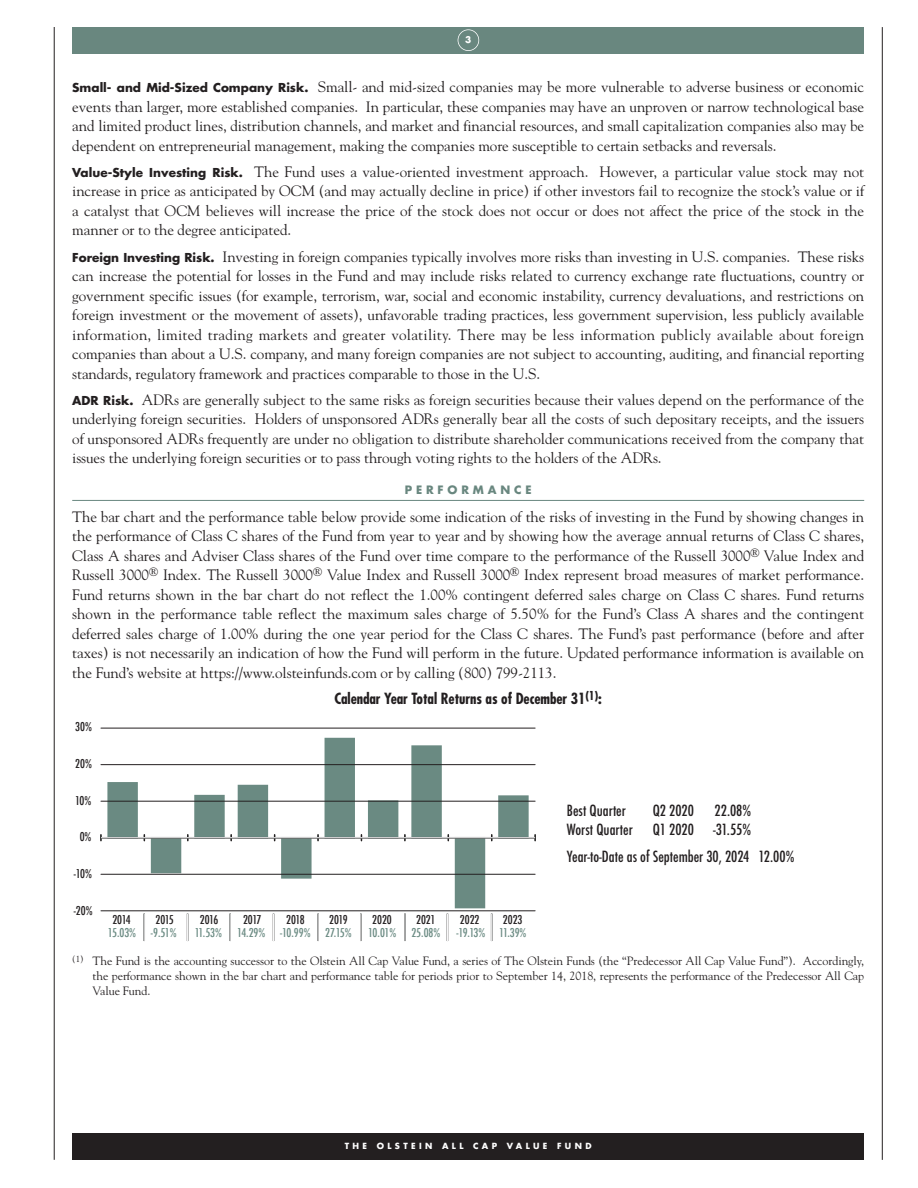
<style>
.page{position:relative;width:918px;height:1188px;background:#fff}
.page>*{position:absolute;margin:0;border:0;box-sizing:border-box;transform-origin:0 0}
.t1{font:15px/19.5px "Goudy";letter-spacing:-.005em;color:#231f20;text-align:justify}
.t2{font:500 condensed 15px/26.2px "Futura";color:#231f20}
.t3{font:700 condensed 15px "Futura";letter-spacing:-.005em;color:#231f20}
.t4{font:12px/15px "Goudy";letter-spacing:-.005em;color:#231f20;text-align:justify}
.t5{font:500 condensed 11.85px "Futura";letter-spacing:-.04em;color:#6a8a82}
.t6{font:500 condensed 11.85px "Futura";color:#231f20}
.t7{font:700 11.25px "Futura";letter-spacing:.345em;color:#69877f}
.t8{font:700 9px "Futura";color:#fff}
.t9{font:700 8.25px "Futura";letter-spacing:.41em;color:#fff}
.s1{font-family:"Futura";font-weight:700;font-size:12px}
</style>
<div class="page">
<div style="left:72px;top:1133px;width:792px;height:27px;background:#231f20"></div>
<div style="left:72px;top:27px;width:792px;height:26px;background:#69877f"></div>
<hr style="left:54px;top:27px;width:1px;height:1133px;background:#231f20">
<hr style="left:882px;top:27px;width:1px;height:1133px;background:#231f20">
<div style="left:458px;top:29px;width:21px;height:22px;border:2px solid #fff;border-radius:50%"></div>
<hr style="left:72px;top:500px;width:792px;height:1px;background:#69877f">
<svg style="left:144px;top:914px;width:1px;height:27px"></svg>
<svg style="left:187px;top:914px;width:1px;height:27px"></svg>
<svg style="left:230px;top:914px;width:1px;height:27px"></svg>
<hr style="left:317px;top:914px;width:2px;height:27px;background:#231f20">
<hr style="left:360px;top:914px;width:2px;height:27px;background:#231f20">
<hr style="left:404px;top:914px;width:2px;height:27px;background:#231f20">
<svg style="left:491px;top:914px;width:1px;height:27px"></svg>
<div style="left:107px;top:782px;width:31px;height:56px;border:1px solid #6a8a82"></div>
<div style="left:108px;top:783px;width:29px;height:55px;background:#6a8a82"></div>
<div style="left:151px;top:837px;width:30px;height:36px;border:1px solid #6a8a82"></div>
<div style="left:152px;top:838px;width:29px;height:34px;background:#6a8a82"></div>
<div style="left:194px;top:795px;width:31px;height:43px;border:1px solid #6a8a82"></div>
<div style="left:195px;top:796px;width:29px;height:42px;background:#6a8a82"></div>
<div style="left:238px;top:785px;width:30px;height:53px;border:1px solid #6a8a82"></div>
<div style="left:238px;top:786px;width:29px;height:52px;background:#6a8a82"></div>
<div style="left:281px;top:837px;width:31px;height:42px;border:1px solid #6a8a82"></div>
<div style="left:282px;top:838px;width:29px;height:40px;background:#6a8a82"></div>
<div style="left:325px;top:738px;width:30px;height:100px;border:1px solid #6a8a82"></div>
<div style="left:325px;top:739px;width:29px;height:99px;background:#6a8a82"></div>
<div style="left:368px;top:800px;width:30px;height:38px;border:1px solid #6a8a82"></div>
<div style="left:369px;top:801px;width:29px;height:37px;background:#6a8a82"></div>
<div style="left:411px;top:745px;width:31px;height:93px;border:1px solid #6a8a82"></div>
<div style="left:412px;top:746px;width:29px;height:92px;background:#6a8a82"></div>
<div style="left:455px;top:837px;width:30px;height:71px;border:1px solid #6a8a82"></div>
<div style="left:456px;top:838px;width:28px;height:70px;background:#6a8a82"></div>
<div style="left:498px;top:795px;width:31px;height:43px;border:1px solid #6a8a82"></div>
<div style="left:499px;top:796px;width:29px;height:42px;background:#6a8a82"></div>
<hr style="left:101px;top:910px;width:434px;height:1px;background:#231f20">
<hr style="left:101px;top:874px;width:434px;height:1px;background:#231f20">
<hr style="left:101px;top:837px;width:434px;height:1px;background:#231f20">
<hr style="left:101px;top:801px;width:434px;height:1px;background:#231f20">
<hr style="left:101px;top:764px;width:434px;height:1px;background:#231f20">
<hr style="left:101px;top:728px;width:434px;height:1px;background:#231f20">
<p class="t8" style="left:465px;top:35px;width:8px">3</p>
<p class="t1" style="left:72px;top:77px;width:793px"><span class="s1">Small- and Mid-Sized Company Risk.</span> Small- and mid-sized companies may be more vulnerable to adverse business or economic events than larger, more established companies. In particular, these companies may have an unproven or narrow technological base and limited product lines, distribution channels, and market and financial resources, and small capitalization companies also may be dependent on entrepreneurial management, making the companies more susceptible to certain setbacks and reversals.</p>
<p class="t1" style="left:72px;top:162px;width:793px"><span class="s1">Value-Style Investing Risk.</span> The Fund uses a value-oriented investment approach. However, a particular value stock may not increase in price as anticipated by OCM (and may actually decline in price) if other investors fail to recognize the stock’s value or if a catalyst that OCM believes will increase the price of the stock does not occur or does not affect the price of the stock in the manner or to the degree anticipated.</p>
<p class="t1" style="left:72px;top:246px;width:793px"><span class="s1">Foreign Investing Risk.</span> Investing in foreign companies typically involves more risks than investing in U.S. companies. These risks can increase the potential for losses in the Fund and may include risks related to currency exchange rate fluctuations, country or government specific issues (for example, terrorism, war, social and economic instability, currency devaluations, and restrictions on foreign investment or the movement of assets), unfavorable trading practices, less government supervision, less publicly available information, limited trading markets and greater volatility. There may be less information publicly available about foreign companies than about a U.S. company, and many foreign companies are not subject to accounting, auditing, and financial reporting standards, regulatory framework and practices comparable to those in the U.S.</p>
<p class="t1" style="left:72px;top:390px;width:793px"><span class="s1">ADR Risk.</span> ADRs are generally subject to the same risks as foreign securities because their values depend on the performance of the underlying foreign securities. Holders of unsponsored ADRs generally bear all the costs of such depositary receipts, and the issuers of unsponsored ADRs frequently are under no obligation to distribute shareholder communications received from the company that issues the underlying foreign securities or to pass through voting rights to the holders of the ADRs.</p>
<p class="t7" style="left:405px;top:485px;width:128px">PERFORMANCE</p>
<p class="t1" style="left:72px;top:506px;width:793px">The bar chart and the performance table below provide some indication of the risks of investing in the Fund by showing changes in the performance of Class C shares of the Fund from year to year and by showing how the average annual returns of Class C shares, Class A shares and Adviser Class shares of the Fund over time compare to the performance of the Russell 3000<sup>®</sup> Value Index and Russell 3000<sup>®</sup> Index. The Russell 3000<sup>®</sup> Value Index and Russell 3000<sup>®</sup> Index represent broad measures of market performance.<br>Fund returns shown in the bar chart do not reflect the 1.00% contingent deferred sales charge on Class C shares. Fund returns shown in the performance table reflect the maximum sales charge of 5.50% for the Fund’s Class A shares and the contingent deferred sales charge of 1.00% during the one year period for the Class C shares. The Fund’s past performance (before and after taxes) is not necessarily an indication of how the Fund will perform in the future. Updated performance information is available on the Fund’s website at https://www.olsteinfunds.com or by calling (800) 799-2113.</p>
<p class="t3" style="left:334px;top:692px;width:269px">Calendar Year Total Returns as of December 31<sup>(1)</sup>:</p>
<p class="t6" style="left:75px;top:719px;width:18px">30%</p>
<p class="t6" style="left:75px;top:756px;width:18px">20%</p>
<p class="t6" style="left:75px;top:794px;width:18px">10%</p>
<p class="t6" style="left:80px;top:829px;width:13px">0%</p>
<p class="t6" style="left:74px;top:866px;width:20px">-10%</p>
<p class="t6" style="left:74px;top:904px;width:20px">-20%</p>
<p class="t6" style="left:112px;top:912px;width:20px">2014</p>
<p class="t6" style="left:155px;top:912px;width:20px">2015</p>
<p class="t6" style="left:200px;top:912px;width:20px">2016</p>
<p class="t6" style="left:243px;top:912px;width:20px">2017</p>
<p class="t6" style="left:286px;top:912px;width:20px">2018</p>
<p class="t6" style="left:329px;top:912px;width:20px">2019</p>
<p class="t6" style="left:372px;top:912px;width:21px">2020</p>
<p class="t6" style="left:416px;top:912px;width:21px">2021</p>
<p class="t6" style="left:460px;top:912px;width:21px">2022</p>
<p class="t6" style="left:503px;top:912px;width:21px">2023</p>
<p class="t5" style="left:108px;top:926px;width:70px">15.03% -9.51%</p>
<p class="t5" style="left:195px;top:926px;width:29px">11.53%</p>
<p class="t5" style="left:237px;top:926px;width:116px">14.29% -10.99% 27.15%</p>
<p class="t5" style="left:368px;top:926px;width:29px">10.01%</p>
<p class="t5" style="left:411px;top:926px;width:31px">25.08%</p>
<p class="t5" style="left:456px;top:926px;width:72px">-19.13% 11.39%</p>
<p class="t2" style="left:567px;top:798px;width:60px">Best Quarter</p>
<p class="t2" style="left:653px;top:798px;width:43px">Q2 2020</p>
<p class="t2" style="left:715px;top:798px;width:38px">22.08%</p>
<p class="t2" style="left:567px;top:817px;width:67px">Worst Quarter</p>
<p class="t2" style="left:653px;top:817px;width:43px">Q1 2020</p>
<p class="t2" style="left:567px;top:817px;width:229px;text-indent:146px">-31.55%<br>Year-to-Date as of September 30, 2024 12.00%</p>
<p class="t4" style="left:93px;top:953px;width:773px;text-indent:-20px"><sup>(1)</sup> The Fund is the accounting successor to the Olstein All Cap Value Fund, a series of The Olstein Funds (the “Predecessor All Cap Value Fund”). Accordingly, the performance shown in the bar chart and performance table for periods prior to September 14, 2018, represents the performance of the Predecessor All Cap Value Fund.</p>
<p class="t9" style="left:345px;top:1142px;width:248px">THE OLSTEIN ALL CAP VALUE FUND</p>
</div>
